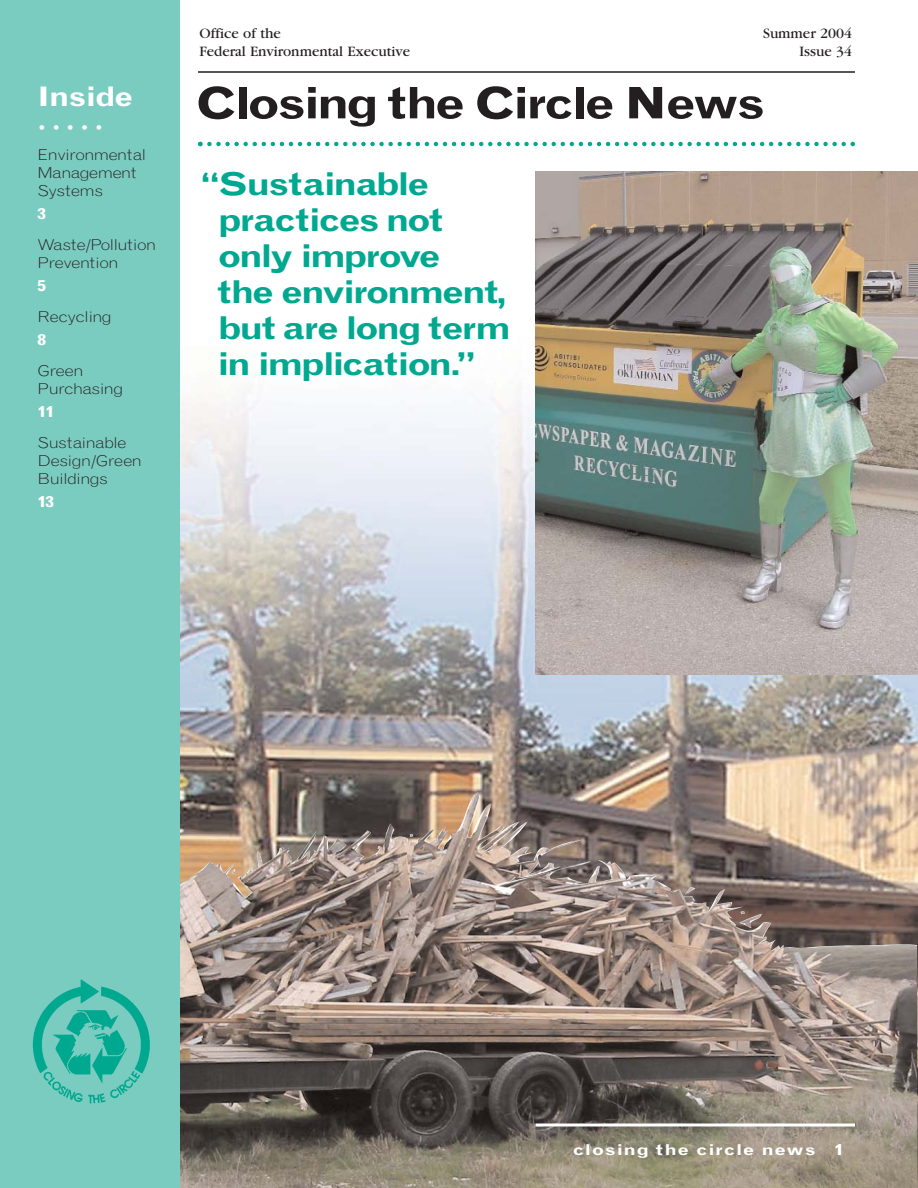
<style>
.page{position:relative;width:918px;height:1188px;background:#fff}
.page>*{position:absolute;margin:0;border:0;box-sizing:border-box;transform-origin:0 0}
.t1{font:700 43.5px "Grotesque";letter-spacing:-.055em;color:#231f20;scale:1.2 1}
.t2{font:700 31.5px/36px "Grotesque";letter-spacing:-.065em;color:#00a890;scale:1.2 1}
.t3{font:700 27px "Grotesque";letter-spacing:-.025em;color:#fff;scale:1.2 1}
.t4{font:18px "Garamond";color:#fff}
.t5{font:300 15px/18px "Grotesque";letter-spacing:-.045em;color:#231f20;scale:1.2 1}
.t6{font:15px "Garamond";color:#231f20}
.t7{font:700 15px "Grotesque";letter-spacing:.035em;color:#fff;scale:1.3 1}
.t8{font:700 15px "Grotesque";letter-spacing:.035em;color:#fff;scale:1.2 1}
</style>
<div class="page">
<img style="left:180px;top:225px;width:738px;height:963px">
<img style="left:180px;top:792px;width:411px;height:106px">
<hr style="left:536px;top:1124px;width:319px;height:2px;background:#fff">
<svg style="left:198px;top:142px;width:657px;height:4px"></svg>
<hr style="left:198px;top:71px;width:657px;height:2px;background:#231f20">
<img style="left:536px;top:171px;width:382px;height:504px">
<div style="left:0;top:0;width:180px;height:1188px;background:#7bccc0"></div>
<img style="left:32px;top:979px;width:118px;height:125px">
<h3 class="t3" style="left:38px;top:87px;width:81px">Inside</h3>
<p class="t4" style="left:38px;top:121px;width:67px">• • • • •</p>
<p class="t5" style="left:38px;top:147px;width:92px">Environmental<br>Management<br>Systems</p>
<p class="t8" style="left:38px;top:208px;width:9px">3</p>
<p class="t5" style="left:38px;top:237px;width:101px">Waste/Pollution<br>Prevention</p>
<p class="t8" style="left:38px;top:280px;width:9px">5</p>
<p class="t5" style="left:38px;top:309px;width:64px">Recycling</p>
<p class="t8" style="left:38px;top:334px;width:9px">8</p>
<p class="t5" style="left:38px;top:363px;width:73px">Green<br>Purchasing</p>
<p class="t8" style="left:38px;top:406px;width:15px">11</p>
<p class="t5" style="left:38px;top:435px;width:89px">Sustainable<br>Design/Green<br>Buildings</p>
<p class="t8" style="left:38px;top:496px;width:15px">13</p>
<p class="t6" style="left:200px;top:28px;width:83px">Office of the</p>
<p class="t6" style="left:763px;top:28px;width:90px">Summer 2004</p>
<p class="t6" style="left:200px;top:46px;width:212px">Federal Environmental Executive</p>
<p class="t6" style="left:800px;top:46px;width:54px">Issue 34</p>
<h1 class="t1" style="left:195px;top:87px;width:476px">Closing the Circle News</h1>
<h2 class="t2" style="left:218px;top:169px;width:246px;text-indent:-18px">“Sustainable practices not only improve<br>the environment, but are long term in implication.”</h2>
<p class="t7" style="left:573px;top:1144px;width:188px">closing the circle news</p>
<p class="t7" style="left:834px;top:1144px;width:9px">1</p>
</div>
